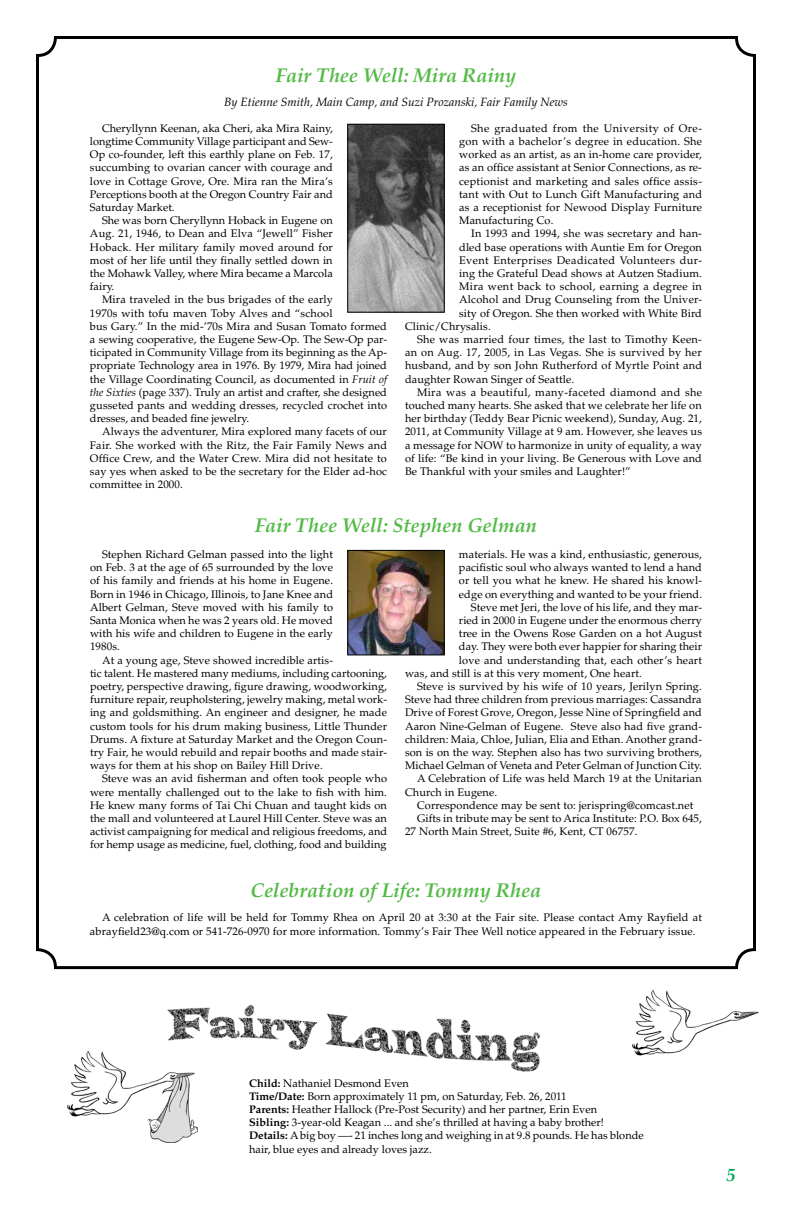
<style>
.page{position:relative;width:792px;height:1224px;background:#fff}
.page>*{position:absolute;margin:0;border:0;box-sizing:border-box;transform-origin:0 0}
.t1{font:italic 700 20px "Palatino LT Std";letter-spacing:-.005em;color:#54ba47}
.t2{font:italic 700 18px "Palatino LT Std";color:#00a651}
.t3{font:italic 12px "Palatino LT Std";color:#000}
.t4{font:11px/13.2px "Palatino LT Std";letter-spacing:.01em;color:#000;text-align:justify}
.t5{font:11px "Palatino LT Std";letter-spacing:.03em;color:#000}
.s1{font-style:italic}
.s2{font-weight:700}
</style>
<div class="page">
<img style="left:167px;top:1005px;width:373px;height:67px">
<img style="left:349px;top:552px;width:94px;height:101px">
<div style="left:347px;top:550px;width:98px;height:105px;border:1px solid #000"></div>
<img style="left:349px;top:126px;width:94px;height:185px">
<div style="left:347px;top:124px;width:98px;height:189px;border:1px solid #000"></div>
<img style="left:68px;top:1051px;width:129px;height:91px">
<img style="left:632px;top:991px;width:127px;height:65px">
<h1 class="t1" style="left:276px;top:64px;width:242px">Fair Thee Well: Mira Rainy</h1>
<p class="t3" style="left:224px;top:95px;width:345px">By Etienne Smith, Main Camp, and Suzi Prozanski, Fair Family News</p>
<p class="t4" style="left:90px;top:122px;width:244px;text-indent:12px">Cheryllynn Keenan, aka Cheri, aka Mira Rainy, longtime Community Village participant and Sew-Op co-founder, left this earthly plane on Feb. 17, succumbing to ovarian cancer with courage and love in Cottage Grove, Ore. Mira ran the Mira’s Perceptions booth at the Oregon Country Fair and Saturday Market.</p>
<p class="t4" style="left:90px;top:214px;width:245px;text-indent:12px">She was born Cheryllynn Hoback in Eugene on Aug. 21, 1946, to Dean and Elva “Jewell” Fisher Hoback. Her military family moved around for most of her life until they finally settled down in the Mohawk Valley, where Mira became a Marcola fairy.</p>
<p class="t4" style="left:90px;top:293px;width:299px;text-align:left;text-indent:12px">Mira traveled in the bus brigades of the early<br>1970s with tofu maven Toby Alves and “school<br>bus Gary.” In the mid-’70s Mira and Susan Tomato formed a sewing cooperative, the Eugene Sew-Op. The Sew-Op par&shy;ticipated in Community Village from its beginning as the Ap&shy;propriate Technology area in 1976. By 1979, Mira had joined the Village Coordinating Council, as documented in <span class="s1">Fruit of the Sixties</span> (page 337). Truly an artist and crafter, she designed gusseted pants and wedding dresses, recycled crochet into dresses, and beaded fine jewelry.</p>
<p class="t4" style="left:90px;top:425px;width:299px;text-indent:12px">Always the adventurer, Mira explored many facets of our Fair. She worked with the Ritz, the Fair Family News and Office Crew, and the Water Crew. Mira did not hesitate to say yes when asked to be the secretary for the Elder ad-hoc committee in 2000.</p>
<p class="t4" style="left:459px;top:122px;width:244px;text-indent:12px">She graduated from the University of Ore&shy;gon with a bachelor’s degree in education. She worked as an artist, as an in-home care provider, as an office assistant at Senior Connections, as re&shy;ceptionist and marketing and sales office assis&shy;tant with Out to Lunch Gift Manufacturing and as a receptionist for Newood Display Furniture Manufacturing Co.</p>
<p class="t4" style="left:471px;top:227px;width:232px">In 1993 and 1994, she was secretary and han-</p>
<p class="t4" style="left:459px;top:241px;width:244px">dled base operations with Auntie Em for Oregon</p>
<p class="t5" style="left:459px;top:254px;width:244px">Event Enterprises Deadicated Volunteers dur-</p>
<p class="t4" style="left:459px;top:267px;width:244px">ing the Grateful Dead shows at Autzen Stadium.</p>
<p class="t5" style="left:459px;top:280px;width:244px">Mira went back to school, earning a degree in</p>
<p class="t4" style="left:459px;top:293px;width:244px">Alcohol and Drug Counseling from the Univer-</p>
<p class="t4" style="left:459px;top:307px;width:244px">sity of Oregon. She then worked with White Bird</p>
<p class="t4" style="left:405px;top:320px;width:87px">Clinic/Chrysalis.</p>
<p class="t4" style="left:417px;top:333px;width:286px">She was married four times, the last to Timothy Keen-</p>
<p class="t4" style="left:405px;top:346px;width:298px">an on Aug. 17, 2005, in Las Vegas. She is survived by her</p>
<p class="t4" style="left:405px;top:359px;width:299px">husband, and by son John Rutherford of Myrtle Point and</p>
<p class="t4" style="left:405px;top:373px;width:171px">daughter Rowan Singer of Seattle.</p>
<p class="t5" style="left:417px;top:386px;width:287px">Mira was a beautiful, many-faceted diamond and she</p>
<p class="t4" style="left:405px;top:399px;width:298px">touched many hearts. She asked that we celebrate her life on</p>
<p class="t4" style="left:405px;top:412px;width:298px">her birthday (Teddy Bear Picnic weekend), Sunday, Aug. 21,</p>
<p class="t4" style="left:405px;top:425px;width:299px">2011, at Community Village at 9 am. However, she leaves us</p>
<p class="t4" style="left:405px;top:439px;width:298px">a message for NOW to harmonize in unity of equality, a way</p>
<p class="t4" style="left:405px;top:452px;width:299px">of life: “Be kind in your living. Be Generous with Love and</p>
<p class="t4" style="left:405px;top:465px;width:227px">Be Thankful with your smiles and Laughter!”</p>
<h1 class="t1" style="left:255px;top:513px;width:284px">Fair Thee Well: Stephen Gelman</h1>
<p class="t4" style="left:90px;top:548px;width:245px;text-indent:12px">Stephen Richard Gelman passed into the light on Feb. 3 at the age of 65 surrounded by the love of his family and friends at his home in Eugene.<br>Born in 1946 in Chicago, Illinois, to Jane Knee and Albert Gelman, Steve moved with his family to Santa Monica when he was 2 years old. He moved with his wife and children to Eugene in the early 1980s.</p>
<p class="t4" style="left:90px;top:654px;width:299px;text-align:left;text-indent:12px">At a young age, Steve showed incredible artis-<br>tic talent. He mastered many mediums, including cartooning, poetry, perspective drawing, figure drawing, woodworking, furniture repair, reupholstering, jewelry making, metal work&shy;ing and goldsmithing. An engineer and designer, he made custom tools for his drum making business, Little Thunder Drums. A fixture at Saturday Market and the Oregon Coun&shy;try Fair, he would rebuild and repair booths and made stair&shy;ways for them at his shop on Bailey Hill Drive.</p>
<p class="t4" style="left:90px;top:772px;width:299px;text-indent:12px">Steve was an avid fisherman and often took people who were mentally challenged out to the lake to fish with him.<br>He knew many forms of Tai Chi Chuan and taught kids on the mall and volunteered at Laurel Hill Center. Steve was an activist campaigning for medical and religious freedoms, and for hemp usage as medicine, fuel, clothing, food and building</p>
<p class="t4" style="left:459px;top:548px;width:245px">materials. He was a kind, enthusiastic, generous,</p>
<p class="t4" style="left:459px;top:561px;width:245px">pacifistic soul who always wanted to lend a hand</p>
<p class="t4" style="left:459px;top:574px;width:245px">or tell you what he knew. He shared his knowl-</p>
<p class="t4" style="left:459px;top:588px;width:245px">edge on everything and wanted to be your friend.</p>
<p class="t4" style="left:471px;top:601px;width:233px">Steve met Jeri, the love of his life, and they mar-</p>
<p class="t4" style="left:459px;top:614px;width:244px">ried in 2000 in Eugene under the enormous cherry</p>
<p class="t4" style="left:459px;top:627px;width:245px">tree in the Owens Rose Garden on a hot August</p>
<p class="t4" style="left:459px;top:640px;width:245px">day. They were both ever happier for sharing their</p>
<p class="t4" style="left:459px;top:654px;width:245px">love and understanding that, each other’s heart</p>
<p class="t4" style="left:405px;top:667px;width:238px">was, and still is at this very moment, One heart.</p>
<p class="t4" style="left:417px;top:680px;width:286px">Steve is survived by his wife of 10 years, Jerilyn Spring.</p>
<p class="t4" style="left:405px;top:693px;width:298px">Steve had three children from previous marriages: Cassandra</p>
<p class="t4" style="left:405px;top:706px;width:299px">Drive of Forest Grove, Oregon, Jesse Nine of Springfield and</p>
<p class="t4" style="left:405px;top:720px;width:299px">Aaron Nine-Gelman of Eugene. Steve also had five grand-</p>
<p class="t4" style="left:405px;top:733px;width:299px">children: Maia, Chloe, Julian, Elia and Ethan. Another grand-</p>
<p class="t4" style="left:405px;top:746px;width:299px">son is on the way. Stephen also has two surviving brothers,</p>
<p class="t4" style="left:405px;top:759px;width:298px">Michael Gelman of Veneta and Peter Gelman of Junction City.</p>
<p class="t4" style="left:417px;top:772px;width:286px">A Celebration of Life was held March 19 at the Unitarian</p>
<p class="t4" style="left:405px;top:786px;width:94px">Church in Eugene.</p>
<p class="t4" style="left:417px;top:799px;width:278px">Correspondence may be sent to: jerispring@comcast.net</p>
<p class="t4" style="left:417px;top:812px;width:286px">Gifts in tribute may be sent to Arica Institute: P.O. Box 645,</p>
<p class="t4" style="left:405px;top:825px;width:234px">27 North Main Street, Suite #6, Kent, CT 06757.</p>
<h1 class="t1" style="left:251px;top:878px;width:292px">Celebration of Life: Tommy Rhea</h1>
<p class="t4" style="left:90px;top:911px;width:614px;text-indent:12px">A celebration of life will be held for Tommy Rhea on April 20 at 3:30 at the Fair site. Please contact Amy Rayfield at abrayfield23@q.com or 541-726-0970 for more information. Tommy’s Fair Thee Well notice appeared in the February issue.</p>
<p class="t4" style="left:249px;top:1076px;width:396px;text-align:left"><span class="s2">Child:</span> Nathaniel Desmond Even<br><span class="s2">Time/Date:</span> Born approximately 11 pm, on Saturday, Feb. 26, 2011<br><span class="s2">Parents:</span> Heather Hallock (Pre-Post Security) and her partner, Erin Even<br><span class="s2">Sibling:</span> 3-year-old Keagan ... and she’s thrilled at having a baby brother!<br><span class="s2">Details:</span> A big boy —- 21 inches long and weighing in at 9.8 pounds. He has blonde hair, blue eyes and already loves jazz.</p>
<h2 class="t2" style="left:726px;top:1164px;width:10px">5</h2>
</div>
